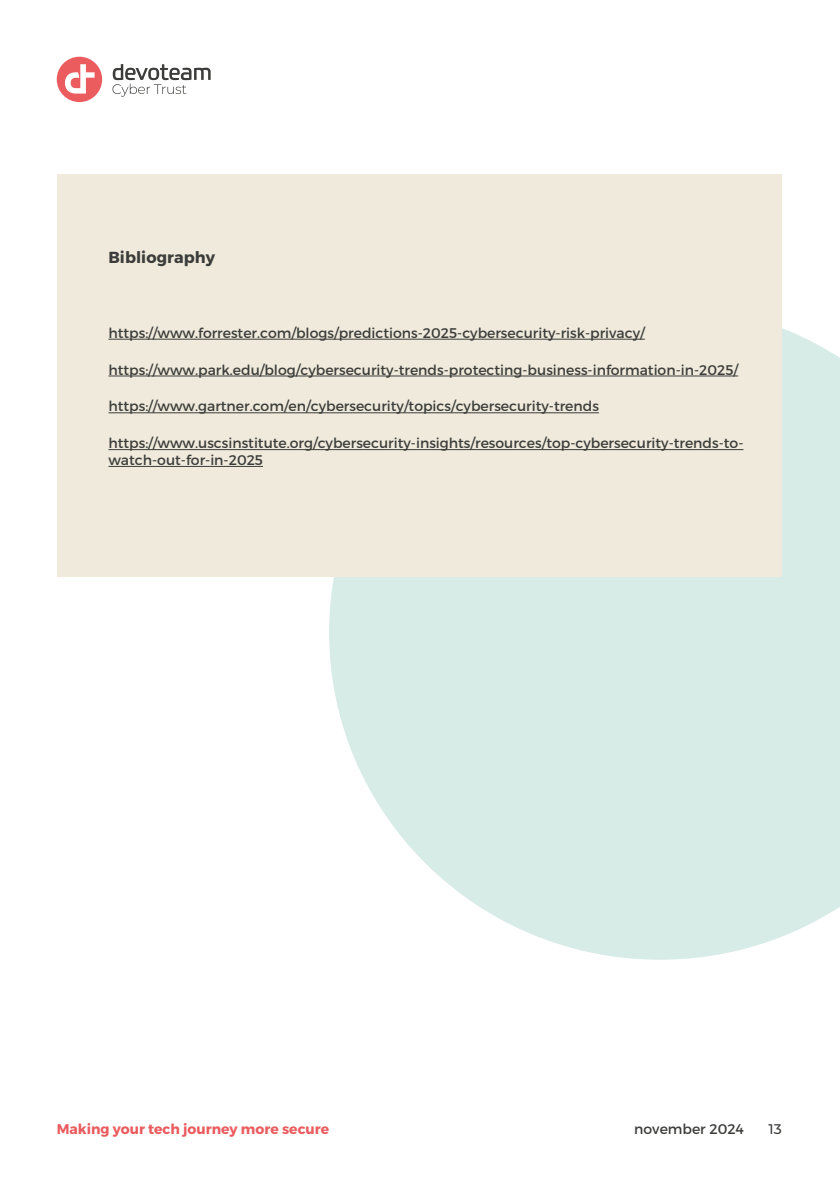
<style>
.page{position:relative;width:840px;height:1191px;background:#fff}
.page>*{position:absolute;margin:0;border:0;box-sizing:border-box;transform-origin:0 0}
.t1{font:700 16px "Montserrat";letter-spacing:.005em;color:#3c3d3a}
.t2{font:14px/16.8px "Montserrat";color:#3c3d3a}
.t3{font:700 14px "Montserrat";color:#eb5c5f}
.t4{font:500 14px "Montserrat";color:#3c3d3a}
</style>
<div class="page">
<div style="left:57px;top:57px;width:45px;height:45px;background:#eb5c5f;border-radius:50%"></div>
<svg style="left:112px;top:64px;width:98px;height:33px"></svg>
<svg style="left:65px;top:64px;width:29px;height:30px"></svg>
<svg style="left:329px;top:305px;width:510px;height:654px;background:#ddeeea"></svg>
<div style="left:57px;top:174px;width:724px;height:402px;background:#efeadc"></div>
<hr style="left:108px;top:339px;width:536px;height:1px;background:#3c3d3a">
<hr style="left:108px;top:375px;width:629px;height:1px;background:#3c3d3a">
<hr style="left:108px;top:412px;width:490px;height:1px;background:#3c3d3a">
<hr style="left:108px;top:449px;width:635px;height:1px;background:#3c3d3a">
<hr style="left:108px;top:466px;width:155px;height:1px;background:#3c3d3a">
<p class="t1" style="left:108px;top:247px;width:108px">Bibliography</p>
<p class="t2" style="left:108px;top:324px;width:537px">https://www.forrester.com/blogs/predictions-2025-cybersecurity-risk-privacy/</p>
<p class="t2" style="left:108px;top:361px;width:631px">https://www.park.edu/blog/cybersecurity-trends-protecting-business-information-in-2025/</p>
<p class="t2" style="left:108px;top:398px;width:491px">https://www.gartner.com/en/cybersecurity/topics/cybersecurity-trends</p>
<p class="t2" style="left:108px;top:435px;width:636px">https://www.uscsinstitute.org/cybersecurity-insights/resources/top-cybersecurity-trends-to&shy;watch-out-for-in-2025</p>
<p class="t3" style="left:57px;top:1120px;width:274px">Making your tech journey more secure</p>
<p class="t4" style="left:768px;top:1119px;width:15px">13</p>
<p class="t2" style="left:634px;top:1120px;width:111px">november 2024</p>
</div>
